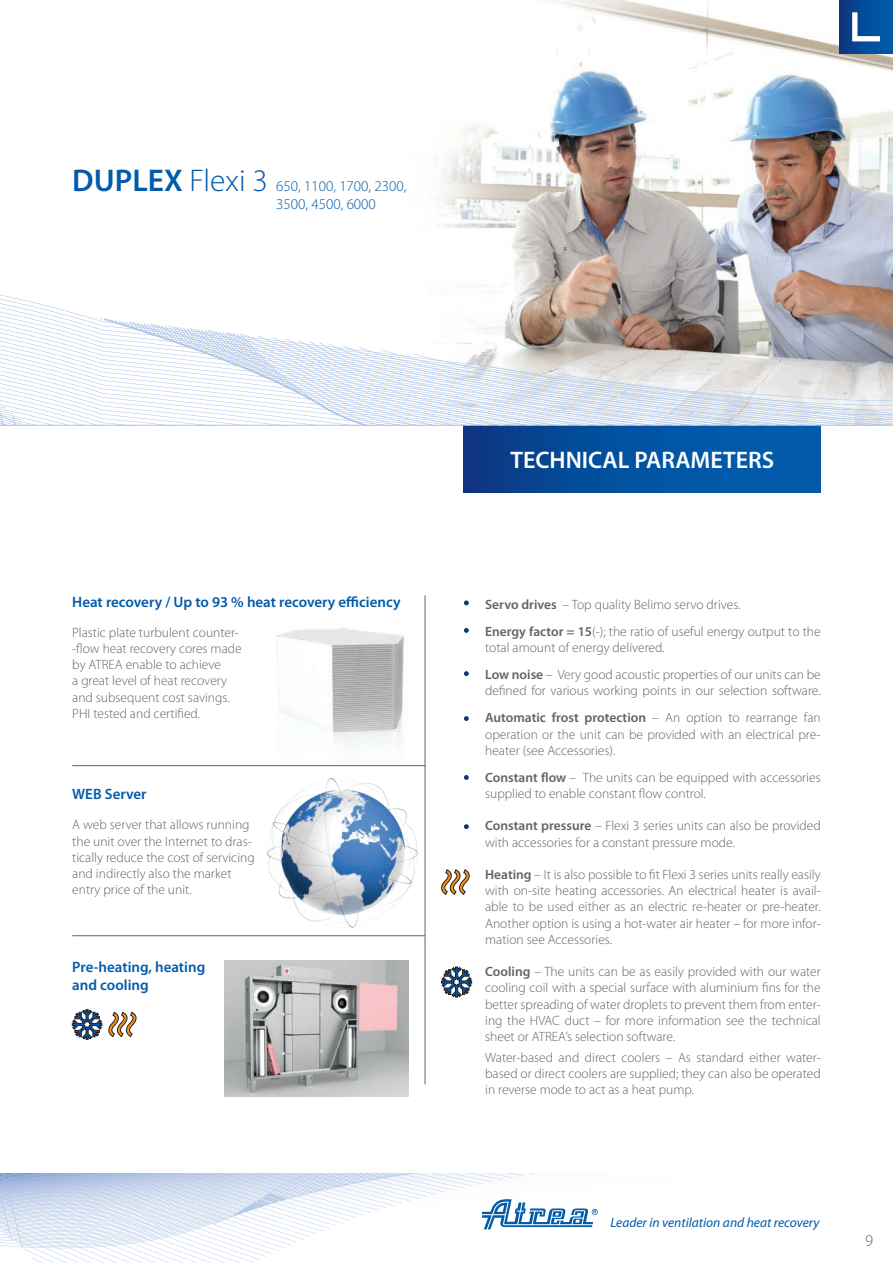
<style>
.page{position:relative;width:893px;height:1263px;background:#fff}
.page>*{position:absolute;margin:0;border:0;box-sizing:border-box;transform-origin:0 0}
.t1{font:600 24px "Myriad Pro";color:#fff}
.t2{font:300 16.5px "Myriad Pro";color:#636366}
.t3{font:600 15px/18px "Myriad Pro";color:#015aaa}
.t4{font:300 15px/18px "Myriad Pro";color:#015aaa}
.t5{font:300 13.5px/16.2px "Myriad Pro";color:#636366}
.t6{font:italic 13.5px "Myriad Pro";color:#015aaa}
.s1{font-weight:600;font-size:31.5px}
.s2{font-size:31.5px}
.s3{font-weight:600}
</style>
<div class="page">
<img style="left:249px;top:595px;width:176px;height:178px">
<img style="left:438px;top:0;width:455px;height:228px">
<div style="left:464px;top:425px;width:357px;height:68px;background:linear-gradient(to right,#093c88,#0062b3)"></div>
<svg style="left:464px;top:628px;width:5px;height:5px"></svg>
<svg style="left:464px;top:671px;width:5px;height:5px"></svg>
<svg style="left:464px;top:716px;width:5px;height:5px"></svg>
<svg style="left:464px;top:775px;width:5px;height:5px"></svg>
<svg style="left:464px;top:824px;width:5px;height:5px"></svg>
<svg style="left:464px;top:600px;width:5px;height:5px"></svg>
<svg style="left:441px;top:869px;width:29px;height:26px"></svg>
<svg style="left:441px;top:967px;width:31px;height:30px"></svg>
<hr style="left:72px;top:765px;width:353px;height:1px;background:#636366">
<hr style="left:72px;top:935px;width:353px;height:1px;background:#636366">
<svg style="left:0;top:1174px;width:598px;height:89px"></svg>
<img style="left:267px;top:773px;width:158px;height:161px">
<img style="left:224px;top:960px;width:185px;height:137px">
<svg style="left:72px;top:1009px;width:30px;height:31px"></svg>
<svg style="left:108px;top:1012px;width:28px;height:25px"></svg>
<div style="left:839px;top:0;width:54px;height:54px;background:linear-gradient(to right,#0c3882,#005dad)"></div>
<svg style="left:852px;top:12px;width:28px;height:29px"></svg>
<hr style="left:425px;top:595px;width:1px;height:489px;background:#636366">
<svg style="left:0;top:228px;width:893px;height:198px"></svg>
<p class="t4" style="left:276px;top:177px;width:132px;text-indent:-204px"><span class="s1">DUPLEX</span> <span class="s2">Flexi 3</span> 650, 1100, 1700, 2300,<br>3500, 4500, 6000</p>
<p class="t3" style="left:72px;top:593px;width:330px">Heat recovery / Up to 93 % heat recovery efficiency</p>
<p class="t5" style="left:72px;top:624px;width:171px">Plastic plate turbulent counter--flow heat recovery cores made by ATREA enable to achieve<br>a great level of heat recovery and subsequent cost savings.<br>PHI tested and certified.</p>
<p class="t3" style="left:72px;top:785px;width:76px">WEB Server</p>
<p class="t5" style="left:72px;top:817px;width:184px">A web server that allows running the unit over the Internet to dras&shy;tically reduce the cost of servicing and indirectly also the market entry price of the unit.</p>
<p class="t3" style="left:72px;top:958px;width:134px">Pre-heating, heating and cooling</p>
<p class="t1" style="left:510px;top:447px;width:265px">TECHNICAL PARAMETERS</p>
<p class="t5" style="left:485px;top:596px;width:257px"><span class="s3">Servo drives</span> – Top quality Belimo servo drives.</p>
<p class="t5" style="left:485px;top:623px;width:337px"><span class="s3">Energy factor = 15</span>(-); the ratio of useful energy output to the total amount of energy delivered.</p>
<p class="t5" style="left:485px;top:667px;width:337px"><span class="s3">Low noise</span> – Very good acoustic properties of our units can be defined for various working points in our selection software.</p>
<p class="t5" style="left:485px;top:710px;width:337px;text-align:justify"><span class="s3">Automatic frost protection</span> – An option to rearrange fan operation or the unit can be provided with an electrical pre&shy;heater (see Accessories).</p>
<p class="t5" style="left:485px;top:769px;width:337px"><span class="s3">Constant flow</span> – The units can be equipped with accessories supplied to enable constant flow control.</p>
<p class="t5" style="left:485px;top:818px;width:337px"><span class="s3">Constant pressure</span> – Flexi 3 series units can also be provided with accessories for a constant pressure mode.</p>
<p class="t5" style="left:485px;top:866px;width:337px;text-align:justify"><span class="s3">Heating</span> – It is also possible to fit Flexi 3 series units really easily with on-site heating accessories. An electrical heater is avail&shy;able to be used either as an electric re-heater or pre-heater.<br>Another option is using a hot-water air heater – for more infor&shy;mation see Accessories.</p>
<p class="t5" style="left:485px;top:964px;width:337px;text-align:justify"><span class="s3">Cooling</span> – The units can be as easily provided with our water cooling coil with a special surface with aluminium fins for the better spreading of water droplets to prevent them from enter&shy;ing the HVAC duct – for more information see the technical sheet or ATREA’s selection software.</p>
<p class="t5" style="left:485px;top:1049px;width:337px;text-align:justify">Water-based and direct coolers – As standard either water&shy;based or direct coolers are supplied; they can also be operated in reverse mode to act as a heat pump.</p>
<p class="t6" style="left:611px;top:1215px;width:210px">Leader in ventilation and heat recovery</p>
<p class="t2" style="left:865px;top:1231px;width:10px">9</p>
</div>
